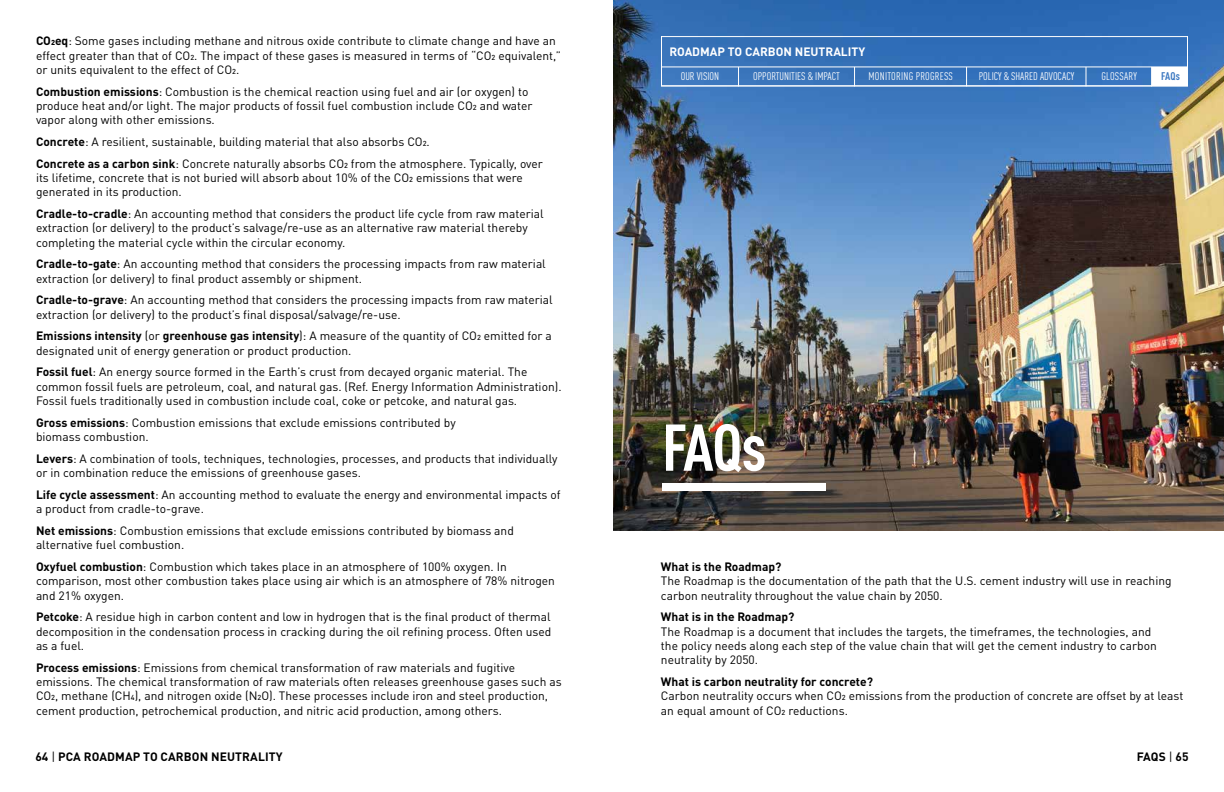
<style>
.page{position:relative;width:1224px;height:792px;background:#fff}
.page>*{position:absolute;margin:0;border:0;box-sizing:border-box;transform-origin:0 0}
.t1{font:700 condensed 65px "DIN Pro";color:#fff}
.t2{font:12px/14.4px "DIN Pro";color:#000}
.t3{font:700 12px "DIN Pro";color:#000}
.t4{font:700 12px "DIN Pro";color:#fff}
.t5{font:condensed 11px "DIN Pro";color:#fff}
.t6{font:condensed 11px "DIN Pro";letter-spacing:.02em;color:#fff}
.t7{font:700 condensed 11px "DIN Pro";color:#3d79c1}
.s1{font-weight:700}
.s2{font-weight:400}
</style>
<div class="page">
<img style="left:613px;top:0;width:611px;height:531px">
<div style="left:662px;top:483px;width:164px;height:8px;background:#fff"></div>
<div style="left:661px;top:36px;width:527px;height:50px;border:1px solid #fff"></div>
<div style="left:1152px;top:67px;width:36px;height:19px;background:#fff"></div>
<div style="left:661px;top:66px;width:527px;height:20px;border:1px solid #fff"></div>
<svg style="left:854px;top:67px;width:1px;height:19px"></svg>
<svg style="left:966px;top:67px;width:1px;height:19px"></svg>
<svg style="left:738px;top:67px;width:1px;height:19px"></svg>
<svg style="left:1086px;top:67px;width:1px;height:19px"></svg>
<svg style="left:1151px;top:67px;width:1px;height:19px"></svg>
<p class="t2" style="left:36px;top:32px;width:527px"><span class="s1">CO2eq</span>: Some gases including methane and nitrous oxide contribute to climate change and have an effect greater than that of CO2. The impact of these gases is measured in terms of “CO2 equivalent,” or units equivalent to the effect of CO2.</p>
<p class="t2" style="left:36px;top:83px;width:498px"><span class="s1">Combustion emissions</span>: Combustion is the chemical reaction using fuel and air (or oxygen) to produce heat and/or light. The major products of fossil fuel combustion include CO2 and water vapor along with other emissions.</p>
<p class="t2" style="left:36px;top:130px;width:508px;line-height:21.6px"><span class="s1">Concrete</span>: A resilient, sustainable, building material that also absorbs CO2.<br><span class="s1">Concrete as a carbon sink</span>: Concrete naturally absorbs CO2 from the atmosphere. Typically, over</p>
<p class="t2" style="left:36px;top:169px;width:488px">its lifetime, concrete that is not buried will absorb about 10% of the CO2 emissions that were generated in its production.</p>
<p class="t2" style="left:36px;top:205px;width:509px"><span class="s1">Cradle-to-cradle</span>: An accounting method that considers the product life cycle from raw material extraction (or delivery) to the product’s salvage/re-use as an alternative raw material thereby completing the material cycle within the circular economy.</p>
<p class="t2" style="left:36px;top:256px;width:511px"><span class="s1">Cradle-to-gate</span>: An accounting method that considers the processing impacts from raw material extraction (or delivery) to final product assembly or shipment.</p>
<p class="t2" style="left:36px;top:292px;width:518px"><span class="s1">Cradle-to-grave</span>: An accounting method that considers the processing impacts from raw material extraction (or delivery) to the product’s final disposal/salvage/re-use.</p>
<p class="t2" style="left:36px;top:328px;width:517px"><span class="s1">Emissions intensity</span> (or <span class="s1">greenhouse gas intensity</span>): A measure of the quantity of CO2 emitted for a designated unit of energy generation or product production.</p>
<p class="t2" style="left:36px;top:364px;width:527px"><span class="s1">Fossil fuel</span>: An energy source formed in the Earth’s crust from decayed organic material. The common fossil fuels are petroleum, coal, and natural gas. (Ref. Energy Information Administration).<br>Fossil fuels traditionally used in combustion include coal, coke or petcoke, and natural gas.</p>
<p class="t2" style="left:36px;top:414px;width:421px"><span class="s1">Gross emissions</span>: Combustion emissions that exclude emissions contributed by biomass combustion.</p>
<p class="t2" style="left:36px;top:450px;width:523px"><span class="s1">Levers</span>: A combination of tools, techniques, technologies, processes, and products that individually or in combination reduce the emissions of greenhouse gases.</p>
<p class="t2" style="left:36px;top:486px;width:526px"><span class="s1">Life cycle assessment</span>: An accounting method to evaluate the energy and environmental impacts of a product from cradle-to-grave.</p>
<p class="t2" style="left:36px;top:522px;width:479px"><span class="s1">Net emissions</span>: Combustion emissions that exclude emissions contributed by biomass and alternative fuel combustion.</p>
<p class="t2" style="left:36px;top:558px;width:520px"><span class="s1">Oxyfuel combustion</span>: Combustion which takes place in an atmosphere of 100% oxygen. In comparison, most other combustion takes place using air which is an atmosphere of 78% nitrogen and 21% oxygen.</p>
<p class="t2" style="left:36px;top:608px;width:517px;text-align:justify"><span class="s1">Petcoke</span>: A residue high in carbon content and low in hydrogen that is the final product of thermal decomposition in the condensation process in cracking during the oil refining process. Often used as a fuel.</p>
<p class="t2" style="left:36px;top:659px;width:527px"><span class="s1">Process emissions</span>: Emissions from chemical transformation of raw materials and fugitive emissions. The chemical transformation of raw materials often releases greenhouse gases such as CO2, methane (CH4), and nitrogen oxide (N2O). These processes include iron and steel production, cement production, petrochemical production, and nitric acid production, among others.</p>
<p class="t3" style="left:35px;top:747px;width:249px">64 <span class="s2">|</span> PCA ROADMAP TO CARBON NEUTRALITY</p>
<p class="t4" style="left:669px;top:42px;width:198px">ROADMAP TO CARBON NEUTRALITY</p>
<p class="t5" style="left:681px;top:68px;width:40px">OUR VISION</p>
<p class="t5" style="left:753px;top:68px;width:88px">OPPORTUNITIES &amp; IMPACT</p>
<p class="t6" style="left:869px;top:68px;width:86px">MONITORING PROGRESS</p>
<p class="t5" style="left:979px;top:68px;width:97px">POLICY &amp; SHARED ADVOCACY</p>
<p class="t6" style="left:1102px;top:68px;width:37px">GLOSSARY</p>
<p class="t7" style="left:1161px;top:68px;width:20px">FAQs</p>
<h1 class="t1" style="left:662px;top:399px;width:106px">FAQs</h1>
<p class="t3" style="left:661px;top:556px;width:122px">What is the Roadmap?</p>
<p class="t2" style="left:661px;top:572px;width:512px">The Roadmap is the documentation of the path that the U.S. cement industry will use in reaching carbon neutrality throughout the value chain by 2050.</p>
<p class="t3" style="left:661px;top:607px;width:135px">What is in the Roadmap?</p>
<p class="t2" style="left:661px;top:623px;width:497px">The Roadmap is a document that includes the targets, the timeframes, the technologies, and the policy needs along each step of the value chain that will get the cement industry to carbon neutrality by 2050.</p>
<p class="t3" style="left:661px;top:672px;width:214px">What is carbon neutrality for concrete?</p>
<p class="t2" style="left:661px;top:688px;width:524px">Carbon neutrality occurs when CO2 emissions from the production of concrete are offset by at least an equal amount of CO2 reductions.</p>
<p class="t3" style="left:1137px;top:747px;width:53px">FAQS <span class="s2">|</span> 65</p>
</div>
